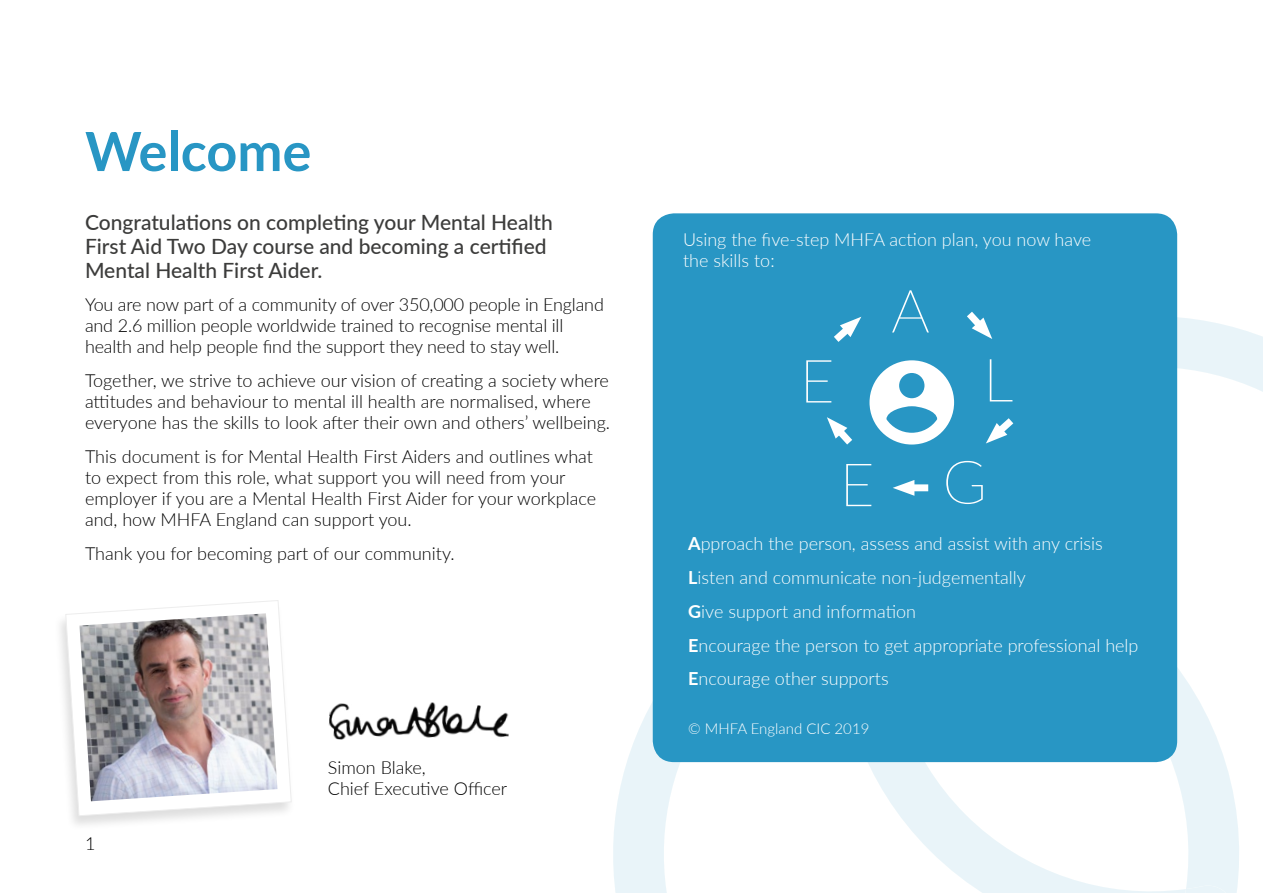
<style>
.page{position:relative;width:1263px;height:893px;background:#fff}
.page>*{position:absolute;margin:0;border:0;box-sizing:border-box;transform-origin:0 0}
.t1{font:700 54px "Lato";color:#2896c4}
.t2{font:500 21px/24px "Lato";color:#3c3c3b}
.t3{font:300 18px/21px "Lato";color:#000}
.t4{font:300 18px/33.8px "Lato";color:#fff}
.t5{font:300 15px "Lato";color:#fff}
.s1{font-weight:700}
</style>
<div class="page">
<svg style="left:613px;top:541px;width:220px;height:352px"></svg>
<svg style="left:833px;top:286px;width:430px;height:607px"></svg>
<svg style="left:839px;top:542px;width:394px;height:351px"></svg>
<div style="left:54px;top:600px;width:242px;height:232px;background:#000;opacity:.13"></div>
<svg style="left:65px;top:600px;width:227px;height:216px"></svg>
<img style="left:79px;top:613px;width:198px;height:188px">
<img style="left:329px;top:702px;width:180px;height:38px">
<div style="left:653px;top:213px;width:524px;height:549px;background:#2896c4;border-radius:21px"></div>
<svg style="left:869px;top:360px;width:85px;height:85px"></svg>
<svg style="left:892px;top:290px;width:37px;height:42px"></svg>
<svg style="left:990px;top:359px;width:22px;height:42px"></svg>
<svg style="left:946px;top:461px;width:37px;height:43px"></svg>
<svg style="left:846px;top:464px;width:25px;height:42px"></svg>
<svg style="left:806px;top:360px;width:25px;height:42px"></svg>
<svg style="left:834px;top:317px;width:27px;height:25px"></svg>
<svg style="left:986px;top:418px;width:28px;height:26px"></svg>
<svg style="left:967px;top:311px;width:26px;height:28px"></svg>
<svg style="left:827px;top:417px;width:25px;height:28px"></svg>
<div style="left:905px;top:484px;width:23px;height:7px;background:#fff"></div>
<svg style="left:893px;top:480px;width:21px;height:16px"></svg>
<h1 class="t1" style="left:85px;top:112px;width:228px">Welcome</h1>
<p class="t2" style="left:85px;top:209px;width:469px">Congratulations on completing your Mental Health<br>First Aid Two Day course and becoming a certified<br>Mental Health First Aider.</p>
<p class="t3" style="left:85px;top:294px;width:520px">You are now part of a community of over 350,000 people in England and 2.6 million people worldwide trained to recognise mental ill health and help people find the support they need to stay well.</p>
<p class="t3" style="left:85px;top:369px;width:527px">Together, we strive to achieve our vision of creating a society where attitudes and behaviour to mental ill health are normalised, where everyone has the skills to look after their own and others’ wellbeing.</p>
<p class="t3" style="left:85px;top:445px;width:513px">This document is for Mental Health First Aiders and outlines what to expect from this role, what support you will need from your employer if you are a Mental Health First Aider for your workplace and, how MHFA England can support you.</p>
<p class="t3" style="left:85px;top:542px;width:371px">Thank you for becoming part of our community.</p>
<p class="t3" style="left:85px;top:833px;width:12px">1</p>
<p class="t3" style="left:328px;top:757px;width:181px">Simon Blake,<br>Chief Executive Officer</p>
<p class="t4" style="left:683px;top:229px;width:410px;line-height:21px">Using the five-step MHFA action plan, you now have the skills to:</p>
<p class="t4" style="left:688px;top:526px;width:452px"><span class="s1">A</span>pproach the person, assess and assist with any crisis <span class="s1">L</span>isten and communicate non-judgementally<br><span class="s1">G</span>ive support and information<br><span class="s1">E</span>ncourage the person to get appropriate professional help <span class="s1">E</span>ncourage other supports</p>
<p class="t5" style="left:688px;top:718px;width:183px">© MHFA England CIC 2019</p>
</div>
